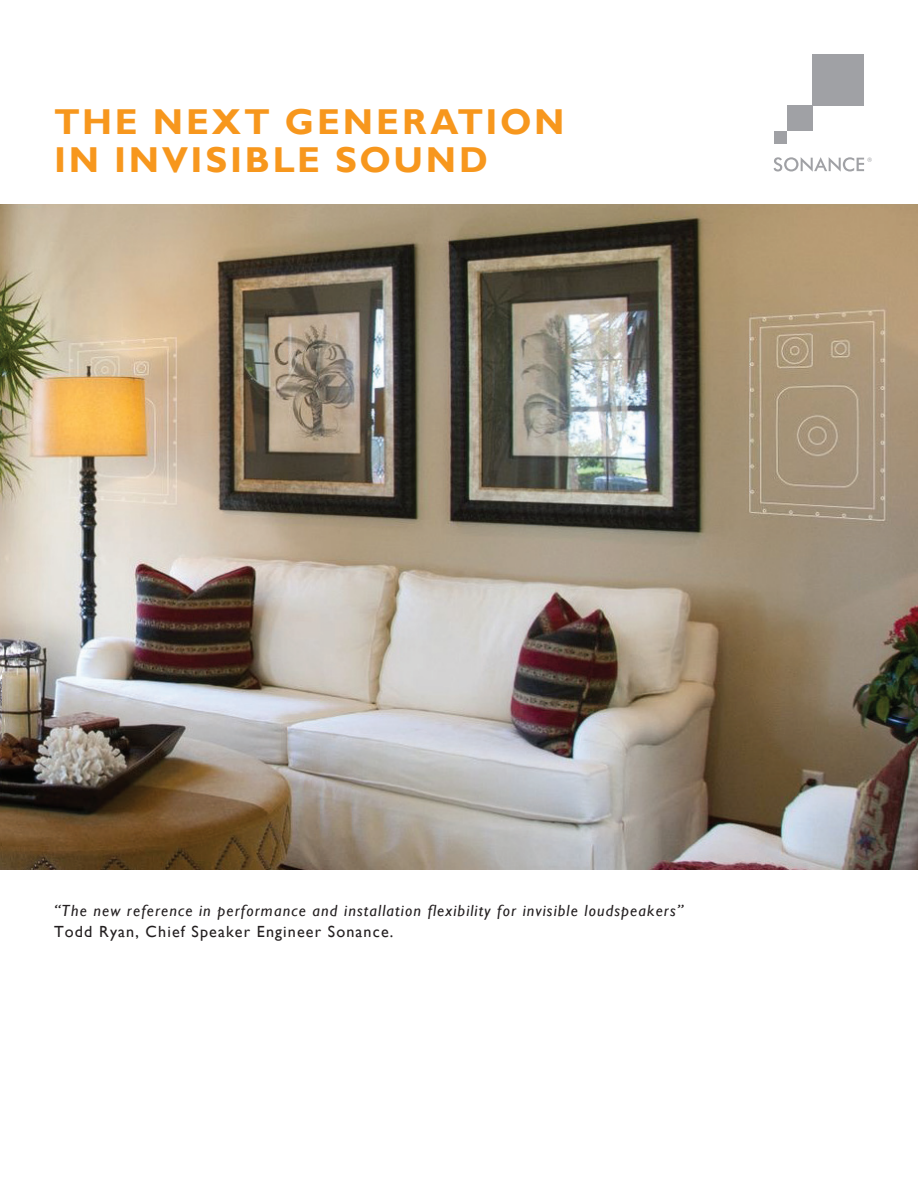
<style>
.page{position:relative;width:918px;height:1188px;background:#fff}
.page>*{position:absolute;margin:0;border:0;box-sizing:border-box;transform-origin:0 0}
.t1{font:700 36px/37.5px "Gill Sans";letter-spacing:.08em;color:#f7971d}
.t2{font:italic 16.2px "Gill Sans";letter-spacing:.07em;color:#231f20}
.t3{font:16.2px "Gill Sans";letter-spacing:.07em;color:#231f20}
</style>
<div class="page">
<img style="left:0;top:205px;width:918px;height:665px">
<div style="left:813px;top:54px;width:51px;height:52px;background:#a0a1a5"></div>
<div style="left:774px;top:131px;width:13px;height:13px;background:#a0a1a5"></div>
<div style="left:787px;top:106px;width:26px;height:25px;background:#a0a1a5"></div>
<svg style="left:774px;top:157px;width:98px;height:15px"></svg>
<h1 class="t1" style="left:54px;top:104px;width:512px">THE NEXT GENERATION<br>IN INVISIBLE SOUND</h1>
<p class="t2" style="left:54px;top:901px;width:631px">“The new reference in performance and installation flexibility for invisible loudspeakers”</p>
<p class="t3" style="left:54px;top:922px;width:341px">Todd Ryan, Chief Speaker Engineer Sonance.</p>
</div>
